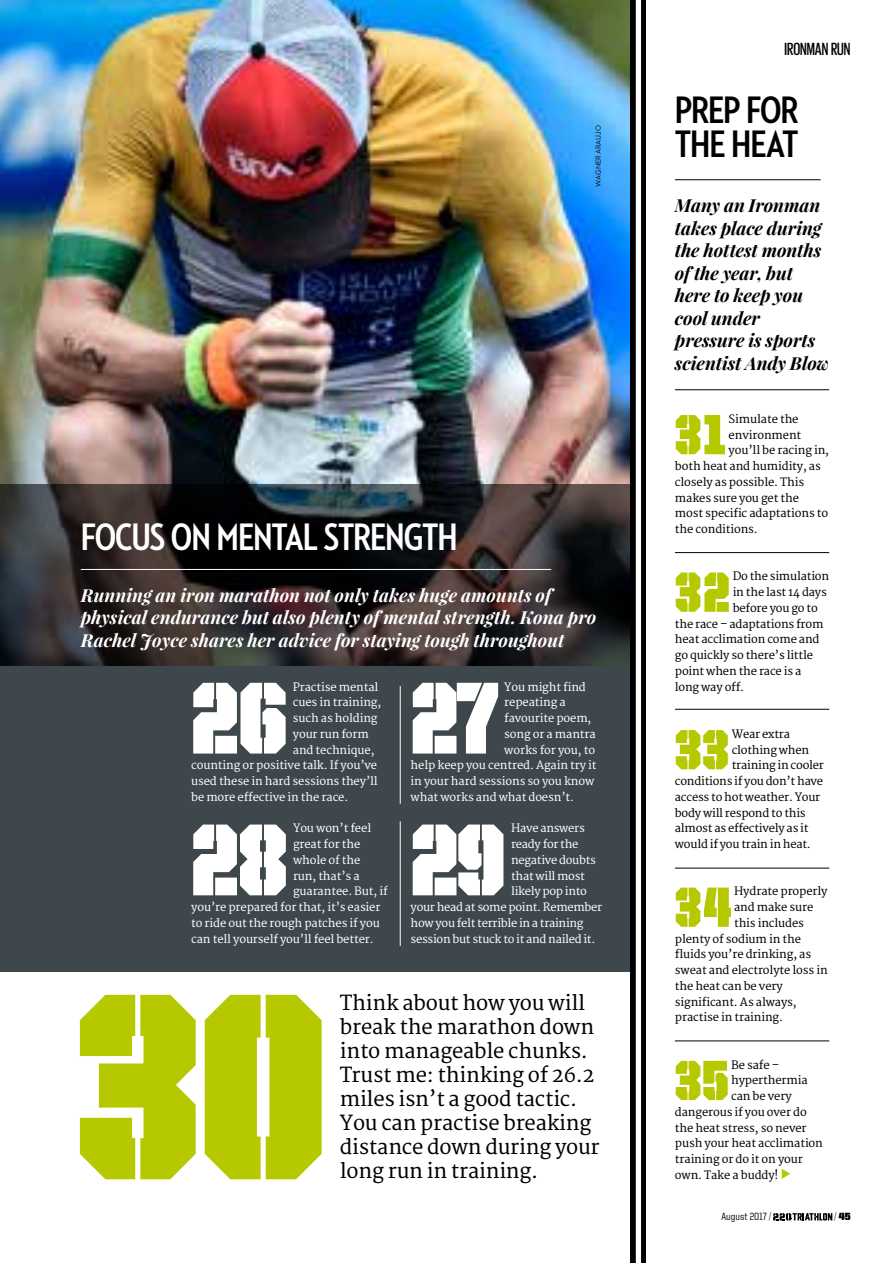
<style>
.page{position:relative;width:893px;height:1263px;background:#fff}
.page>*{position:absolute;margin:0;border:0;box-sizing:border-box;transform-origin:0 0}
.t1{font:267.3px "United Sans Cond Stencil";color:#b6c900}
.t2{font:102.6px "United Sans Cond Stencil";letter-spacing:-.015em;color:#fff}
.t3{font:56.85px "United Sans Cond Stencil";letter-spacing:.03em;color:#b6c900}
.t4{font:700 39px "Neutraface 2 Condensed";letter-spacing:-.035em;color:#fff}
.t5{font:700 39px/34.5px "Neutraface 2 Condensed";letter-spacing:-.03em;color:#000}
.t6{font:20.25px/24px "Merriweather";letter-spacing:-.01em;color:#000}
.t7{font:italic 700 18px/22.5px "Playfair Display";color:#fff}
.t8{font:italic 700 18px/22.5px "Playfair Display";letter-spacing:-.005em;color:#000}
.t9{font:500 18px "Giorgio Sans";color:#000}
.t10{font:11.25px "Merriweather";letter-spacing:-.01em;color:#000}
.t11{font:11.25px "Merriweather";letter-spacing:-.01em;color:#fff}
.t12{font:500 10.5px "United Sans Semi Cond";color:#000}
.t13{font:10.5px "United Sans Semi Cond Stencil";color:#000}
.t14{font:7.5px "Neutraface 2 Text";letter-spacing:-.005em;color:#000}
.s1{font-weight:300}
.s2{font-family:"United Sans Semi Cond";font-weight:300}
</style>
<div class="page">
<img style="left:0;top:0;width:631px;height:665px">
<svg style="left:0;top:484px;width:630px;height:488px;background:#373b3e"></svg>
<hr style="left:400px;top:686px;width:1px;height:118px;background:#fff">
<svg style="left:631px;top:0;width:15px;height:1263px;background:#060606"></svg>
<div style="left:636px;top:0;width:5px;height:1263px;background:#fff"></div>
<hr style="left:81px;top:569px;width:470px;height:1px;background:#fff">
<hr style="left:400px;top:821px;width:1px;height:125px;background:#fff">
<hr style="left:675px;top:179px;width:145px;height:1px;background:#000">
<hr style="left:675px;top:389px;width:154px;height:1px;background:#000">
<hr style="left:675px;top:552px;width:154px;height:1px;background:#000">
<hr style="left:675px;top:709px;width:154px;height:1px;background:#000">
<hr style="left:675px;top:868px;width:154px;height:1px;background:#000">
<hr style="left:675px;top:1041px;width:154px;height:1px;background:#000">
<svg style="left:782px;top:1169px;width:8px;height:10px"></svg>
<svg style="left:773px;top:1213px;width:59px;height:7px"></svg>
<h3 class="t4" style="left:81px;top:515px;width:378px">FOCUS ON MENTAL STRENGTH</h3>
<p class="t14" style="left:594px;top:187px;width:63px;rotate:-90deg">WAGNER ARAUJO</p>
<h3 class="t7" style="left:81px;top:583px;width:517px">Running an iron marathon not only takes huge amounts of physical endurance but also plenty of mental strength. Kona pro<br>Rachel Joyce shares her advice for staying tough throughout</h3>
<h2 class="t2" style="left:191px;top:666px;width:98px">26</h2>
<p class="t11" style="left:293px;top:680px;width:87px">Practise mental</p>
<p class="t11" style="left:293px;top:696px;width:90px">cues in training,</p>
<p class="t11" style="left:293px;top:711px;width:86px">such as holding</p>
<p class="t11" style="left:293px;top:727px;width:78px">your run form</p>
<p class="t11" style="left:293px;top:743px;width:83px">and technique,</p>
<p class="t11" style="left:191px;top:759px;width:188px">counting or positive talk. If you’ve</p>
<p class="t11" style="left:191px;top:774px;width:188px">used these in hard sessions they’ll</p>
<p class="t11" style="left:191px;top:790px;width:159px">be more effective in the race.</p>
<h2 class="t2" style="left:191px;top:808px;width:98px">28</h2>
<p class="t11" style="left:293px;top:822px;width:80px">You won’t feel</p>
<p class="t11" style="left:293px;top:837px;width:69px">great for the</p>
<p class="t11" style="left:293px;top:853px;width:69px">whole of the</p>
<p class="t11" style="left:293px;top:869px;width:68px">run, that’s a</p>
<p class="t11" style="left:293px;top:885px;width:96px">guarantee. But, if</p>
<p class="t11" style="left:191px;top:900px;width:191px">you’re prepared for that, it’s easier</p>
<p class="t11" style="left:191px;top:916px;width:190px">to ride out the rough patches if you</p>
<p class="t11" style="left:191px;top:932px;width:184px">can tell yourself you’ll feel better.</p>
<h2 class="t2" style="left:411px;top:666px;width:90px">27</h2>
<p class="t11" style="left:504px;top:680px;width:83px">You might find</p>
<p class="t11" style="left:504px;top:696px;width:63px">repeating a</p>
<p class="t11" style="left:504px;top:711px;width:89px">favourite poem,</p>
<p class="t11" style="left:504px;top:727px;width:93px">song or a mantra</p>
<p class="t11" style="left:504px;top:743px;width:92px">works for you, to</p>
<p class="t11" style="left:411px;top:759px;width:187px">help keep you centred. Again try it</p>
<p class="t11" style="left:411px;top:774px;width:185px">in your hard sessions so you know</p>
<p class="t11" style="left:411px;top:790px;width:165px">what works and what doesn’t.</p>
<h2 class="t2" style="left:411px;top:808px;width:97px">29</h2>
<p class="t11" style="left:511px;top:822px;width:75px">Have answers</p>
<p class="t11" style="left:511px;top:837px;width:69px">ready for the</p>
<p class="t11" style="left:511px;top:853px;width:86px">negative doubts</p>
<p class="t11" style="left:511px;top:869px;width:75px">that will most</p>
<p class="t11" style="left:511px;top:885px;width:77px">likely pop into</p>
<p class="t11" style="left:411px;top:900px;width:193px">your head at some point. Remember</p>
<p class="t11" style="left:411px;top:916px;width:174px">how you felt terrible in a training</p>
<p class="t11" style="left:411px;top:932px;width:186px">session but stuck to it and nailed it.</p>
<h1 class="t1" style="left:76px;top:952px;width:254px">30</h1>
<h3 class="t6" style="left:340px;top:992px;width:261px">Think about how you will break the marathon down into manageable chunks.<br>Trust me: thinking of 26.2 miles isn’t a good tactic.<br>You can practise breaking distance down during your long run in training.</h3>
<h3 class="t9" style="left:785px;top:40px;width:67px">IRONMAN RUN</h3>
<h3 class="t5" style="left:675px;top:92px;width:125px">PREP FOR<br>THE HEAT</h3>
<h3 class="t8" style="left:675px;top:193px;width:156px">Many an Ironman takes place during the hottest months of the year, but here to keep you cool under pressure is sports scientist Andy Blow</h3>
<h3 class="t3" style="left:675px;top:406px;width:52px">31</h3>
<p class="t10" style="left:729px;top:412px;width:71px">Simulate the</p>
<p class="t10" style="left:729px;top:428px;width:74px">environment</p>
<p class="t10" style="left:729px;top:444px;width:102px">you’ll be racing in,</p>
<p class="t10" style="left:675px;top:459px;width:147px">both heat and humidity, as</p>
<p class="t10" style="left:675px;top:475px;width:131px">closely as possible. This</p>
<p class="t10" style="left:675px;top:491px;width:126px">makes sure you get the</p>
<p class="t10" style="left:675px;top:507px;width:155px">most specific adaptations to</p>
<p class="t10" style="left:675px;top:522px;width:84px">the conditions.</p>
<h3 class="t3" style="left:675px;top:563px;width:56px">32</h3>
<p class="t10" style="left:733px;top:570px;width:98px">Do the simulation</p>
<p class="t10" style="left:733px;top:585px;width:96px">in the last 14 days</p>
<p class="t10" style="left:733px;top:601px;width:87px">before you go to</p>
<p class="t10" style="left:675px;top:617px;width:150px">the race – adaptations from</p>
<p class="t10" style="left:675px;top:633px;width:146px">heat acclimation come and</p>
<p class="t10" style="left:675px;top:648px;width:140px">go quickly so there’s little</p>
<p class="t10" style="left:675px;top:664px;width:128px">point when the race is a</p>
<p class="t10" style="left:675px;top:680px;width:71px">long way off.</p>
<h3 class="t3" style="left:675px;top:721px;width:56px">33</h3>
<p class="t10" style="left:732px;top:727px;width:60px">Wear extra</p>
<p class="t10" style="left:732px;top:743px;width:79px">clothing when</p>
<p class="t10" style="left:732px;top:759px;width:94px">training in cooler</p>
<p class="t10" style="left:675px;top:774px;width:150px">conditions if you don’t have</p>
<p class="t10" style="left:675px;top:790px;width:147px">access to hot weather. Your</p>
<p class="t10" style="left:675px;top:806px;width:132px">body will respond to this</p>
<p class="t10" style="left:675px;top:822px;width:135px">almost as effectively as it</p>
<p class="t10" style="left:675px;top:837px;width:137px">would if you train in heat.</p>
<h3 class="t3" style="left:675px;top:878px;width:58px">34</h3>
<p class="t10" style="left:734px;top:885px;width:95px">Hydrate properly</p>
<p class="t10" style="left:734px;top:900px;width:81px">and make sure</p>
<p class="t10" style="left:734px;top:916px;width:72px">this includes</p>
<p class="t10" style="left:675px;top:932px;width:128px">plenty of sodium in the</p>
<p class="t10" style="left:675px;top:948px;width:138px">fluids you’re drinking, as</p>
<p class="t10" style="left:675px;top:963px;width:154px">sweat and electrolyte loss in</p>
<p class="t10" style="left:675px;top:979px;width:109px">the heat can be very</p>
<p class="t10" style="left:675px;top:995px;width:123px">significant. As always,</p>
<p class="t10" style="left:675px;top:1011px;width:110px">practise in training.</p>
<h3 class="t3" style="left:675px;top:1052px;width:55px">35</h3>
<p class="t10" style="left:731px;top:1058px;width:50px">Be safe –</p>
<p class="t10" style="left:731px;top:1074px;width:78px">hyperthermia</p>
<p class="t10" style="left:731px;top:1089px;width:62px">can be very</p>
<p class="t10" style="left:675px;top:1105px;width:134px">dangerous if you over do</p>
<p class="t10" style="left:675px;top:1121px;width:133px">the heat stress, so never</p>
<p class="t10" style="left:675px;top:1137px;width:150px">push your heat acclimation</p>
<p class="t10" style="left:675px;top:1152px;width:129px">training or do it on your</p>
<p class="t10" style="left:675px;top:1168px;width:105px">own. Take a buddy!</p>
<p class="t12" style="left:722px;top:1211px;width:51px">August 2017 <span class="s1">/</span></p>
<p class="t13" style="left:834px;top:1211px;width:18px"><span class="s2">/</span> 45</p>
</div>
